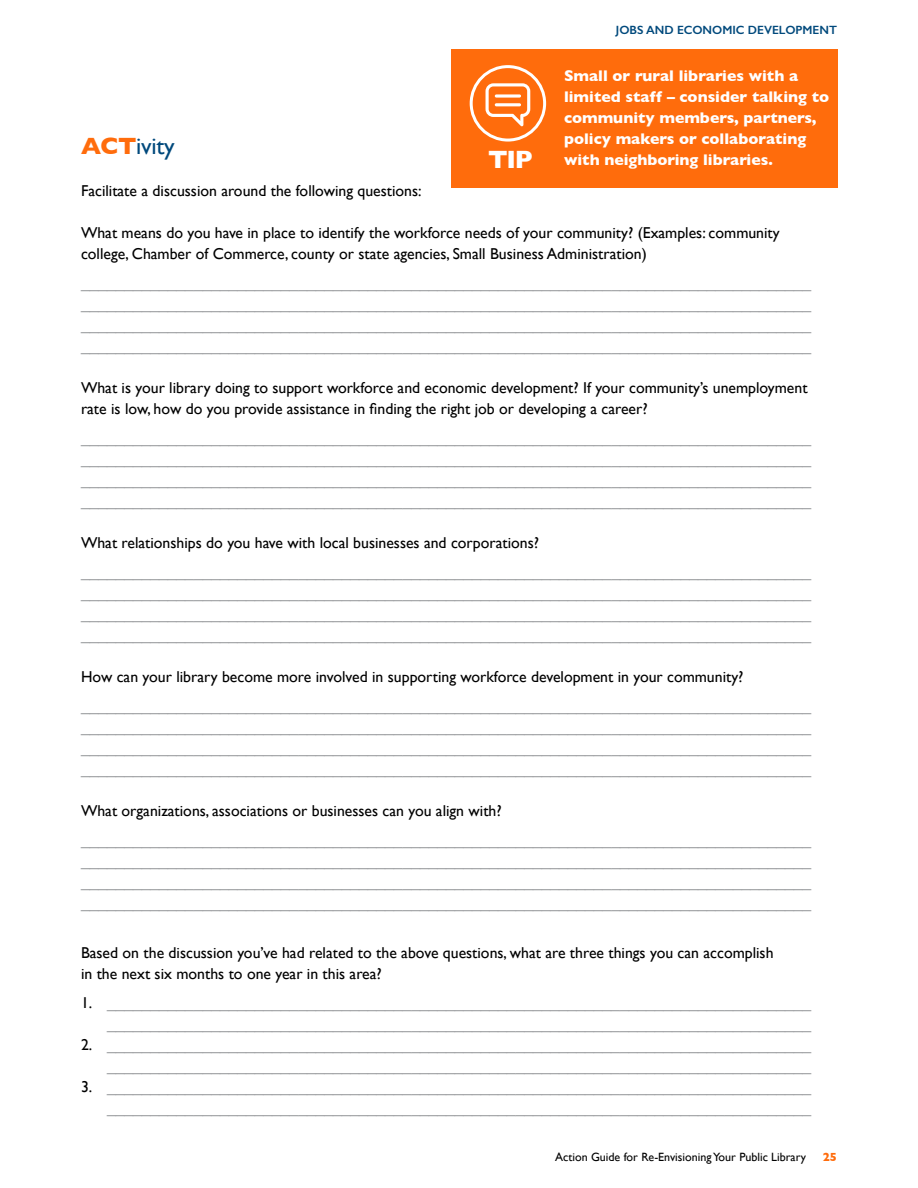
<style>
.page{position:relative;width:918px;height:1188px;background:#fff}
.page>*{position:absolute;margin:0;border:0;box-sizing:border-box;transform-origin:0 0}
.t1{font:24px "Gill Sans";letter-spacing:-.01em;color:#00497c}
.t2{font:15.75px/21px "Gill Sans";color:#939598;text-align:justify}
.t3{font:15.75px/21px "Gill Sans";color:#000}
.t4{font:700 15.75px "Gill Sans";color:#fff}
.t5{font:12px "Gill Sans";color:#000}
.t6{font:600 12px "Gill Sans";color:#00497c}
.t7{font:700 12px "Gill Sans";color:#ff6c0c}
.s1{font-size:25.5px}
.s2{font-weight:700;color:#ff6c0c}
.s3{color:#000}
</style>
<div class="page">
<div style="left:452px;top:50px;width:386px;height:138px;background:#ff6c0c"></div>
<div style="left:470px;top:65px;width:76px;height:77px;border:3px solid #fff;border-radius:50%"></div>
<svg style="left:486px;top:83px;width:44px;height:43px"></svg>
<svg style="left:495px;top:94px;width:26px;height:4px"></svg>
<hr style="left:495px;top:103px;width:26px;height:3px;background:#fff;border-radius:2px">
<p class="t6" style="left:616px;top:22px;width:223px">JOBS AND ECONOMIC DEVELOPMENT</p>
<p class="t4" style="left:564px;top:63px;width:236px">Small or rural libraries with a</p>
<p class="t4" style="left:564px;top:84px;width:267px">limited staff – consider talking to</p>
<p class="t4" style="left:564px;top:105px;width:254px">community members, partners,</p>
<p class="t4" style="left:564px;top:126px;width:244px">policy makers or collaborating</p>
<p class="t4" style="left:488px;top:147px;width:286px"><span class="s1">TIP</span> with neighboring libraries.</p>
<h1 class="t1" style="left:81px;top:131px;width:95px"><span class="s2">ACT</span>ivity</h1>
<p class="t3" style="left:81px;top:180px;width:342px">Facilitate a discussion around the following questions:</p>
<p class="t3" style="left:81px;top:222px;width:700px">What means do you have in place to identify the workforce needs of your community? (Examples: community college, Chamber of Commerce, county or state agencies, Small Business Administration)</p>
<p class="t2" style="left:81px;top:272px;width:732px">____________________________________________________________________________________ ____________________________________________________________________________________ ____________________________________________________________________________________ ____________________________________________________________________________________</p>
<p class="t3" style="left:81px;top:377px;width:728px">What is your library doing to support workforce and economic development? If your community’s unemployment rate is low, how do you provide assistance in finding the right job or developing a career?</p>
<p class="t2" style="left:81px;top:427px;width:732px">____________________________________________________________________________________ ____________________________________________________________________________________ ____________________________________________________________________________________ ____________________________________________________________________________________</p>
<p class="t3" style="left:81px;top:532px;width:460px">What relationships do you have with local businesses and corporations?</p>
<p class="t2" style="left:81px;top:561px;width:732px">____________________________________________________________________________________ ____________________________________________________________________________________ ____________________________________________________________________________________ ____________________________________________________________________________________</p>
<p class="t3" style="left:81px;top:666px;width:664px">How can your library become more involved in supporting workforce development in your community?</p>
<p class="t2" style="left:81px;top:695px;width:732px">____________________________________________________________________________________ ____________________________________________________________________________________ ____________________________________________________________________________________ ____________________________________________________________________________________</p>
<p class="t3" style="left:81px;top:800px;width:422px">What organizations, associations or businesses can you align with?</p>
<p class="t2" style="left:81px;top:829px;width:732px">____________________________________________________________________________________ ____________________________________________________________________________________ ____________________________________________________________________________________ ____________________________________________________________________________________</p>
<p class="t3" style="left:81px;top:942px;width:694px">Based on the discussion you’ve had related to the above questions, what are three things you can accomplish in the next six months to one year in this area?</p>
<p class="t2" style="left:81px;top:992px;width:732px;text-align:right"><span class="s3">1.</span> _________________________________________________________________________________ _________________________________________________________________________________</p>
<p class="t2" style="left:81px;top:1034px;width:732px;text-align:right"><span class="s3">2.</span> _________________________________________________________________________________ _________________________________________________________________________________</p>
<p class="t2" style="left:81px;top:1076px;width:732px;text-align:right"><span class="s3">3.</span> _________________________________________________________________________________ _________________________________________________________________________________</p>
<p class="t5" style="left:555px;top:1150px;width:252px">Action Guide for Re-Envisioning Your Public Library</p>
<p class="t7" style="left:823px;top:1147px;width:16px">25</p>
</div>
